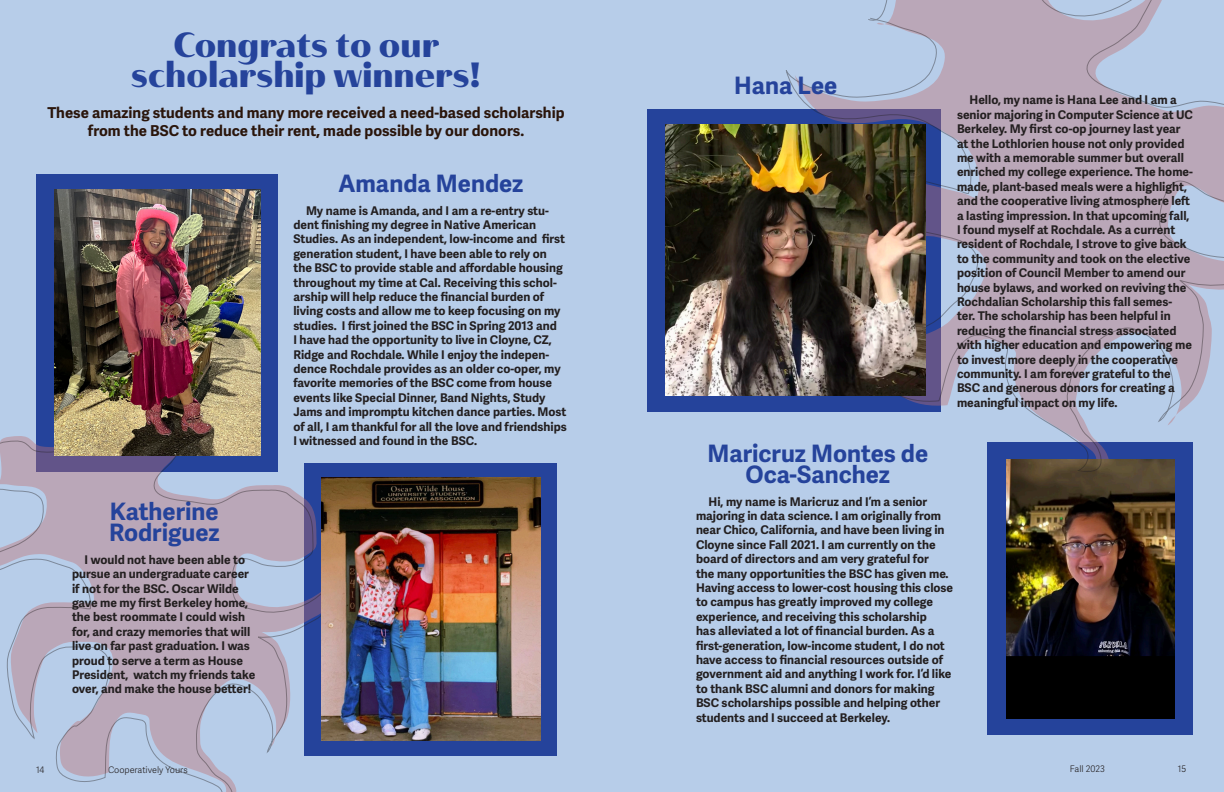
<style>
.page{position:relative;width:1224px;height:792px;background:#b7cde9}
.page>*{position:absolute;margin:0;border:0;box-sizing:border-box;transform-origin:0 0}
.t1{font:35px "Haboro Contrast Nor Bla";color:#25439b}
.t2{font:700 24px/21px "Adelle Sans";color:#25439b;text-align:center}
.t3{font:700 15px/18px "Adelle Sans";color:#2a150b;text-align:center}
.t4{font:700 12px/14.4px "Adelle Sans";color:#231f20}
.t5{font:300 9px "Adelle Sans";color:#231f20}
</style>
<div class="page">
<div style="left:305px;top:464px;width:252px;height:292px;background:#25439b"></div>
<div style="left:36px;top:174px;width:242px;height:298px;background:#25439b"></div>
<div style="left:647px;top:109px;width:294px;height:303px;background:#25439b"></div>
<div style="left:987px;top:442px;width:206px;height:293px;background:#25439b"></div>
<img style="left:1006px;top:474px;width:169px;height:245px">
<svg style="left:785px;top:0;width:439px;height:474px"></svg>
<svg style="left:0;top:370px;width:340px;height:422px"></svg>
<img style="left:321px;top:478px;width:220px;height:262px">
<img style="left:665px;top:124px;width:260px;height:272px">
<img style="left:55px;top:189px;width:206px;height:266px">
<p class="t1" style="left:174px;top:23px;width:267px">Congrats to our</p>
<p class="t1" style="left:131px;top:53px;width:352px">scholarship winners!</p>
<p class="t3" style="left:47px;top:104px;width:519px">These amazing students and many more received a need-based scholarship from the BSC to reduce their rent, made possible by our donors.</p>
<p class="t2" style="left:110px;top:502px;width:110px">Katherine</p>
<p class="t2" style="left:109px;top:523px;width:112px">Rodriguez</p>
<p class="t4" style="left:72px;top:553px;width:185px;text-indent:13px">I would not have been able to pursue an undergraduate career if not for the BSC. Oscar Wilde gave me my first Berkeley home, the best roommate I could wish for, and crazy memories that will live on far past graduation. I was proud to serve a term as House<br>President, watch my friends take over, and make the house better!</p>
<p class="t2" style="left:338px;top:173px;width:186px">Amanda Mendez</p>
<p class="t4" style="left:293px;top:203px;width:275px;text-indent:13px">My name is Amanda, and I am a re-entry stu&shy;dent finishing my degree in Native American Studies. As an independent, low-income and first generation student, I have been able to rely on the BSC to provide stable and affordable housing throughout my time at Cal. Receiving this schol&shy;arship will help reduce the financial burden of living costs and allow me to keep focusing on my studies. I first joined the BSC in Spring 2013 and<br>I have had the opportunity to live in Cloyne, CZ, Ridge and Rochdale. While I enjoy the indepen&shy;dence Rochdale provides as an older co-oper, my favorite memories of the BSC come from house events like Special Dinner, Band Nights, Study Jams and impromptu kitchen dance parties. Most of all, I am thankful for all the love and friendships I witnessed and found in the BSC.</p>
<p class="t2" style="left:734px;top:76px;width:105px">Hana Lee</p>
<p class="t2" style="left:707px;top:443px;width:222px">Maricruz Montes de<br>Oca-Sanchez</p>
<p class="t4" style="left:957px;top:93px;width:237px;text-indent:13px">Hello, my name is Hana Lee and I am a senior majoring in Computer Science at UC Berkeley. My first co-op journey last year at the Lothlorien house not only provided me with a memorable summer but overall enriched my college experience. The home&shy;made, plant-based meals were a highlight, and the cooperative living atmosphere left a lasting impression. In that upcoming fall, I found myself at Rochdale. As a current resident of Rochdale, I strove to give back to the community and took on the elective position of Council Member to amend our house bylaws, and worked on reviving the Rochdalian Scholarship this fall semes&shy;ter. The scholarship has been helpful in reducing the financial stress associated with higher education and empowering me to invest more deeply in the cooperative community. I am forever grateful to the BSC and generous donors for creating a meaningful impact on my life.</p>
<p class="t4" style="left:696px;top:494px;width:259px;text-indent:13px">Hi, my name is Maricruz and I’m a senior majoring in data science. I am originally from near Chico, California, and have been living in Cloyne since Fall 2021. I am currently on the board of directors and am very grateful for<br>the many opportunities the BSC has given me.<br>Having access to lower-cost housing this close to campus has greatly improved my college experience, and receiving this scholarship<br>has alleviated a lot of financial burden. As a first-generation, low-income student, I do not have access to financial resources outside of government aid and anything I work for. I’d like to thank BSC alumni and donors for making BSC scholarships possible and helping other students and I succeed at Berkeley.</p>
<p class="t5" style="left:36px;top:764px;width:10px">14</p>
<p class="t5" style="left:108px;top:764px;width:81px">Cooperatively Yours</p>
<p class="t5" style="left:1070px;top:763px;width:36px">Fall 2023</p>
<p class="t5" style="left:1178px;top:763px;width:10px">15</p>
</div>
